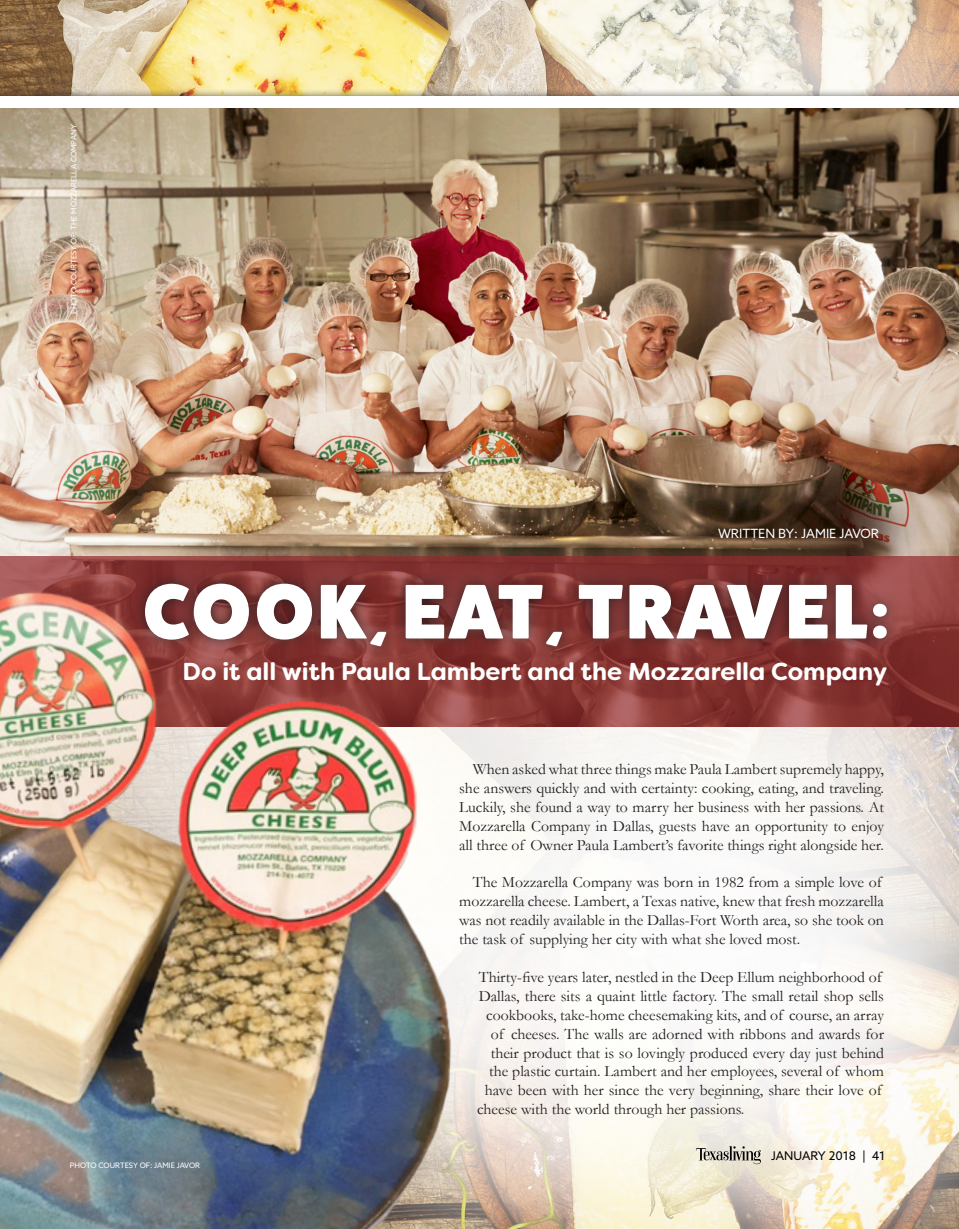
<style>
.page{position:relative;width:959px;height:1229px;background:#fff}
.page>*{position:absolute;margin:0;border:0;box-sizing:border-box;transform-origin:0 0}
.t1{font:800 77.55px "Fat Frank";letter-spacing:.05em;color:#fff}
.t2{font:700 24.45px "Filson Soft";color:#fff}
.t3{font:15.75px/18.9px "Garamond";color:#231f20;text-align:justify}
.t4{font:12.75px "Azo Sans";color:#fff}
.t5{font:12px "Azo Sans";color:#000}
.t6{font:7.5px "Azo Sans";color:#fff}
</style>
<div class="page">
<img style="left:0;top:0;width:958px;height:1228px">
<div style="left:0;top:88px;width:958px;height:33px;background:#231f20;opacity:.75"></div>
<div style="left:1px;top:97px;width:957px;height:16px;background:#fff"></div>
<img style="left:0;top:108px;width:958px;height:448px">
<svg style="left:0;top:556px;width:958px;height:170px;background:#853633"></svg>
<div style="left:131px;top:570px;width:769px;height:89px;background:#231f20;opacity:.75"></div>
<img style="left:0;top:559px;width:495px;height:669px">
<svg style="left:696px;top:1146px;width:64px;height:18px"></svg>
<p class="t6" style="left:69px;top:314px;width:191px;rotate:-90deg">PHOTO COURTESY OF: THE MOZZARELLA COMPANY</p>
<p class="t4" style="left:718px;top:525px;width:162px">WRITTEN BY: JAMIE JAVOR</p>
<p class="t1" style="left:143px;top:568px;width:746px">COOK, EAT, TRAVEL:</p>
<p class="t2" style="left:183px;top:655px;width:706px">Do it all with Paula Lambert and the Mozzarella Company</p>
<p class="t6" style="left:70px;top:1160px;width:132px">PHOTO COURTESY OF: JAMIE JAVOR</p>
<p class="t3" style="left:459px;top:759px;width:426px;text-indent:14px">When asked what three things make Paula Lambert supremely happy, she answers quickly and with certainty: cooking, eating, and traveling.<br>Luckily, she found a way to marry her business with her passions. At Mozzarella Company in Dallas, guests have an opportunity to enjoy all three of Owner Paula Lambert’s favorite things right alongside her.</p>
<p class="t3" style="left:459px;top:872px;width:426px;text-align:left;text-indent:14px">The Mozzarella Company was born in 1982 from a simple love of mozzarella cheese. Lambert, a Texas native, knew that fresh mozzarella was not readily available in the Dallas-Fort Worth area, so she took on the task of supplying her city with what she loved most.</p>
<p class="t3" style="left:478px;top:967px;width:404px">Thirty-five years later, nestled in the Deep Ellum neighborhood of</p>
<p class="t3" style="left:478px;top:986px;width:407px">Dallas, there sits a quaint little factory. The small retail shop sells</p>
<p class="t3" style="left:486px;top:1005px;width:399px">cookbooks, take-home cheesemaking kits, and of course, an array</p>
<p class="t3" style="left:490px;top:1023px;width:394px">of cheeses. The walls are adorned with ribbons and awards for</p>
<p class="t3" style="left:490px;top:1042px;width:394px">their product that is so lovingly produced every day just behind</p>
<p class="t3" style="left:489px;top:1061px;width:396px">the plastic curtain. Lambert and her employees, several of whom</p>
<p class="t3" style="left:484px;top:1080px;width:398px">have been with her since the very beginning, share their love of</p>
<p class="t3" style="left:477px;top:1099px;width:269px">cheese with the world through her passions.</p>
<p class="t5" style="left:771px;top:1148px;width:116px">JANUARY 2018 | 41</p>
</div>
